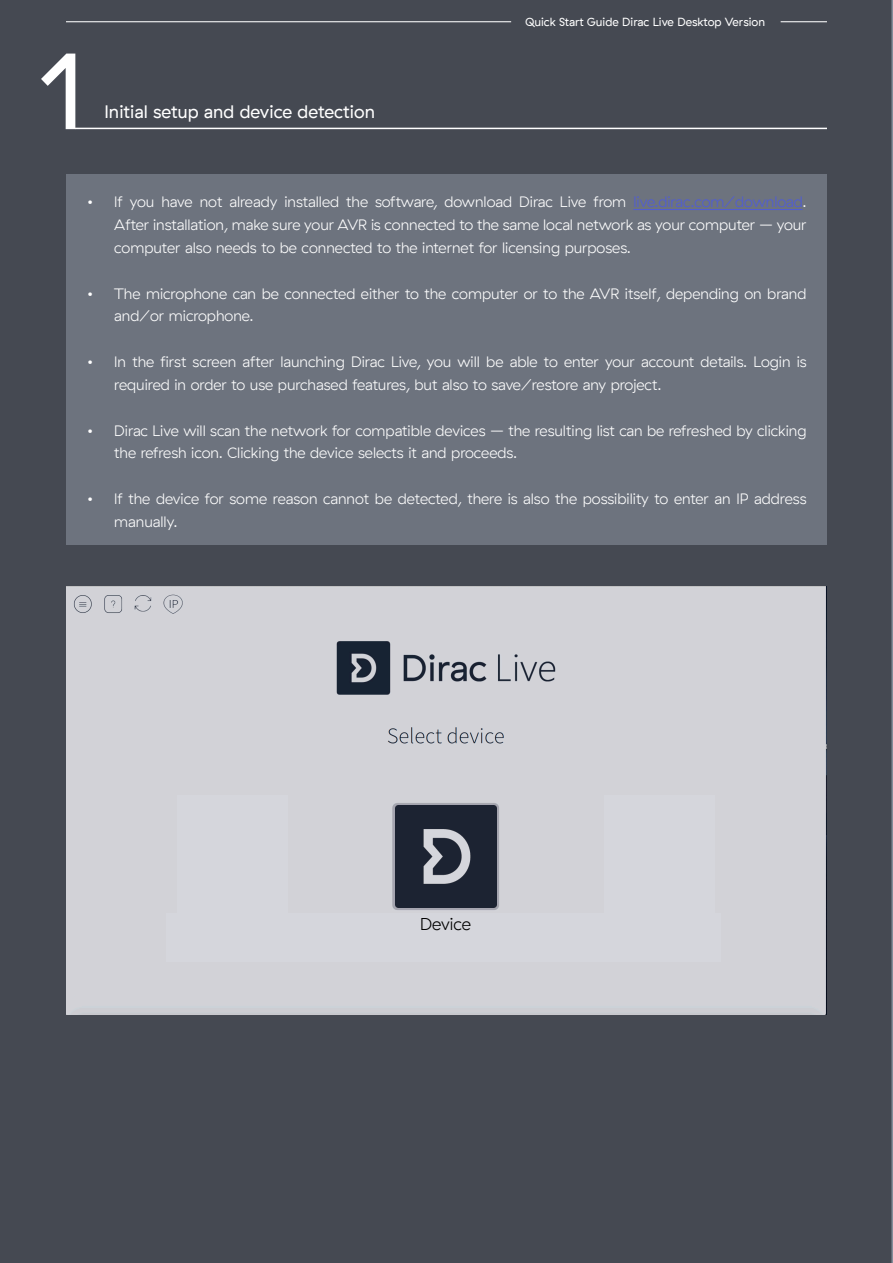
<style>
.page{position:relative;width:893px;height:1263px;background:#454952}
.page>*{position:absolute;margin:0;border:0;box-sizing:border-box;transform-origin:0 0}
.t1{font:108px "GT Haptik";color:#fff}
.t2{font:18px "GT Haptik";color:#fff}
.t3{font:300 17.1px "GT Haptik";color:#000}
.t4{font:300 15px/22.8px "GT Haptik";color:#fff}
.t5{font:11.7px "GT Haptik";color:#fff}
.s1{color:#4f5cd6}
</style>
<div class="page">
<hr style="left:75px;top:128px;width:752px;height:1px;background:#fff">
<div style="left:66px;top:174px;width:761px;height:371px;background:#6d737e"></div>
<hr style="left:633px;top:209px;width:169px;height:1px;background:#4f5cd6">
<hr style="left:66px;top:21px;width:445px;height:1px;background:#fff">
<hr style="left:781px;top:21px;width:46px;height:1px;background:#fff">
<div style="left:66px;top:586px;width:761px;height:428px;background:#d2d2d7"></div>
<div style="left:167px;top:939px;width:553px;height:23px;background:#d5d6dc"></div>
<div style="left:167px;top:914px;width:553px;height:25px;background:#d5d6dc"></div>
<div style="left:604px;top:796px;width:111px;height:117px;background:#d5d6dc"></div>
<div style="left:177px;top:796px;width:110px;height:117px;background:#d5d6dc"></div>
<img style="left:395px;top:806px;width:101px;height:102px">
<p class="t1" style="left:37px;top:29px;width:52px">1</p>
<p class="t2" style="left:104px;top:101px;width:272px">Initial setup and device detection</p>
<p class="t5" style="left:525px;top:15px;width:242px">Quick Start Guide Dirac Live Desktop Version</p>
<p class="t4" style="left:114px;top:191px;width:694px;text-align:justify;text-indent:-27px">• If you have not already installed the software, download Dirac Live from <span class="s1">live.dirac.com/download</span>.<br>After installation, make sure your AVR is connected to the same local network as your computer – your computer also needs to be connected to the internet for licensing purposes.</p>
<p class="t4" style="left:114px;top:282px;width:694px;text-indent:-27px">• The microphone can be connected either to the computer or to the AVR itself, depending on brand and/or microphone.</p>
<p class="t4" style="left:114px;top:351px;width:694px;text-indent:-27px">• In the first screen after launching Dirac Live, you will be able to enter your account details. Login is required in order to use purchased features, but also to save/restore any project.</p>
<p class="t4" style="left:114px;top:419px;width:694px;text-indent:-27px">• Dirac Live will scan the network for compatible devices – the resulting list can be refreshed by clicking the refresh icon. Clicking the device selects it and proceeds.</p>
<p class="t4" style="left:114px;top:488px;width:694px;text-indent:-27px">• If the device for some reason cannot be detected, there is also the possibility to enter an IP address manually.</p>
<p class="t3" style="left:420px;top:915px;width:53px">Device</p>
</div>
